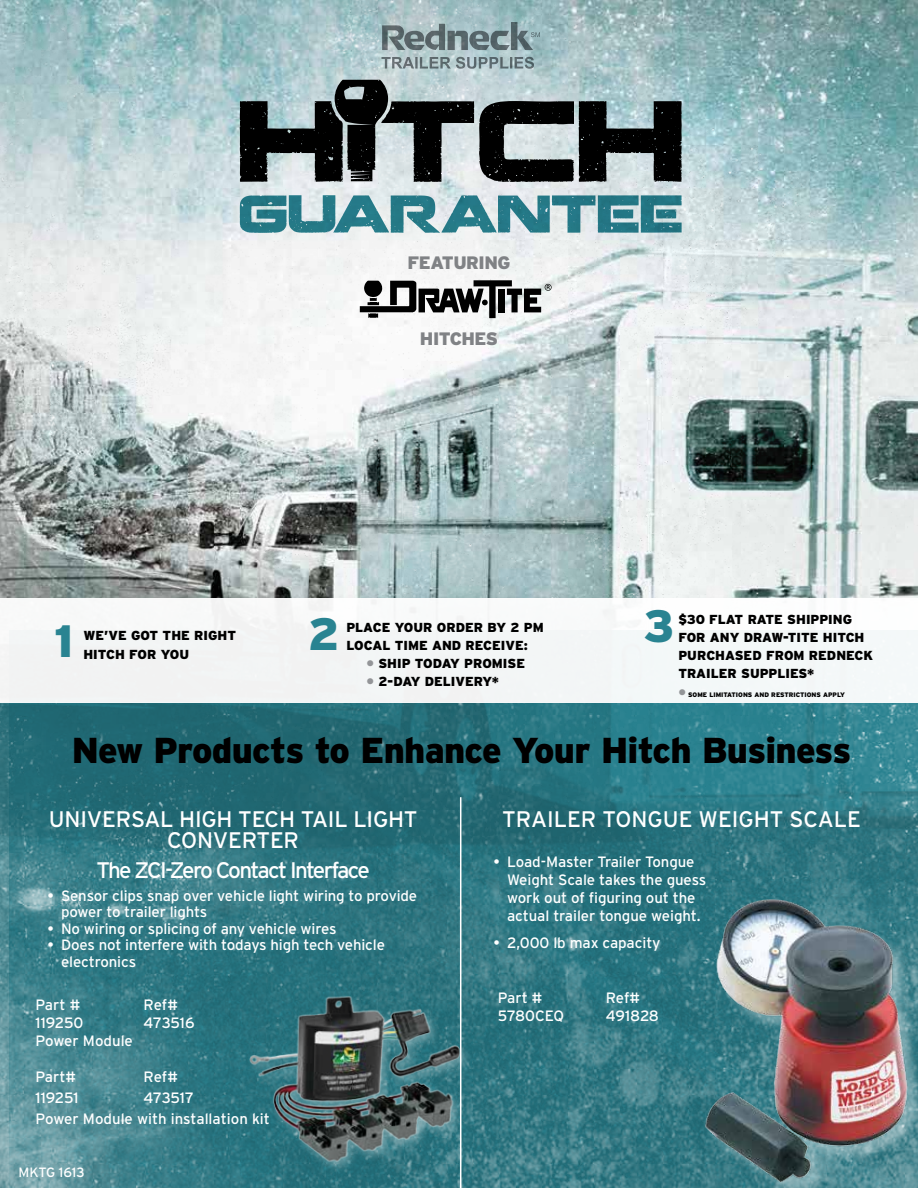
<style>
.page{position:relative;width:918px;height:1188px;background:#fff}
.page>*{position:absolute;margin:0;border:0;box-sizing:border-box;transform-origin:0 0}
.t1{font:900 45.3px "Interstate";color:#298391}
.t2{font:900 36px "Interstate";color:#000}
.t3{font:22.5px/21px "Interstate";letter-spacing:-.01em;color:#fff;text-align:center}
.t4{font:22.5px "Interstate";letter-spacing:-.1em;color:#fff}
.t5{font:900 18px "Interstate";letter-spacing:-.03em;color:#808285}
.t6{font:15px/18px "Interstate";letter-spacing:-.015em;color:#fff}
.t7{font:13.5px "Interstate";letter-spacing:-.01em;color:#fff}
.t8{font:900 13.05px/18.3px "Interstate";color:#000}
.t9{font:900 6.45px "Interstate";color:#000}
.s1{color:#939598}
.s2{font-size:13.05px;color:#939598}
</style>
<div class="page">
<img style="left:0;top:0;width:918px;height:598px">
<svg style="left:0;top:702px;width:918px;height:486px;background:#327983"></svg>
<svg style="left:240px;top:195px;width:442px;height:38px;background:#6ba2ab"></svg>
<svg style="left:381px;top:22px;width:159px;height:47px;background:#8fa3a7"></svg>
<svg style="left:240px;top:80px;width:442px;height:102px;background:#646d6e"></svg>
<div style="left:0;top:598px;width:918px;height:104px;background:#f3f6f7"></div>
<svg style="left:360px;top:280px;width:192px;height:38px"></svg>
<hr style="left:460px;top:797px;width:1px;height:391px;background:#fff">
<img style="left:208px;top:932px;width:295px;height:256px">
<div style="left:707px;top:901px;width:211px;height:287px;background:#fff;opacity:.35"></div>
<img style="left:701px;top:899px;width:210px;height:285px">
<p class="t5" style="left:408px;top:252px;width:104px">FEATURING</p>
<p class="t5" style="left:420px;top:328px;width:80px">HITCHES</p>
<h1 class="t1" style="left:54px;top:614px;width:21px">1</h1>
<p class="t8" style="left:83px;top:626px;width:154px">WE’VE GOT THE RIGHT<br>HITCH FOR YOU</p>
<h1 class="t1" style="left:308px;top:606px;width:33px">2</h1>
<p class="t8" style="left:346px;top:618px;width:199px">PLACE YOUR ORDER BY 2 PM<br>LOCAL TIME AND RECEIVE:</p>
<p class="t8" style="left:366px;top:654px;width:160px"><span class="s1">•</span> SHIP TODAY PROMISE</p>
<p class="t8" style="left:366px;top:673px;width:134px"><span class="s1">•</span> 2-DAY DELIVERY*</p>
<h1 class="t1" style="left:643px;top:598px;width:33px">3</h1>
<p class="t8" style="left:678px;top:610px;width:196px">$30 FLAT RATE SHIPPING<br>FOR ANY DRAW-TITE HITCH<br>PURCHASED FROM REDNECK<br>TRAILER SUPPLIES*</p>
<p class="t9" style="left:678px;top:691px;width:168px"><span class="s2">•</span> SOME LIMITATIONS AND RESTRICTIONS APPLY</p>
<h2 class="t2" style="left:72px;top:729px;width:781px">NEW PRODUCTS TO ENHANCE YOUR HITCH BUSINESS</h2>
<h3 class="t3" style="left:49px;top:809px;width:366px">U niversal high tech tail light converter</h3>
<h3 class="t4" style="left:97px;top:857px;width:275px">The ZCI -Zero Contact I nterface</h3>
<p class="t6" style="left:61px;top:887px;width:358px;line-height:16.5px;text-indent:-14px">• Sensor clips snap over vehicle light wiring to provide power to trailer lights</p>
<p class="t6" style="left:48px;top:919px;width:291px">• No wiring or splicing of any vehicle wires</p>
<p class="t6" style="left:61px;top:937px;width:326px;line-height:16.5px;text-indent:-14px">• Does not interfere with todays high tech vehicle electronics</p>
<p class="t6" style="left:36px;top:996px;width:70px">Part # R</p>
<p class="t6" style="left:154px;top:996px;width:26px">ef#</p>
<p class="t6" style="left:36px;top:1014px;width:49px">119250</p>
<p class="t6" style="left:144px;top:1014px;width:52px">473516</p>
<p class="t6" style="left:36px;top:1032px;width:99px">Power Module</p>
<p class="t6" style="left:36px;top:1068px;width:68px">Part# R</p>
<p class="t6" style="left:154px;top:1068px;width:26px">ef#</p>
<p class="t6" style="left:36px;top:1089px;width:44px">119251</p>
<p class="t6" style="left:36px;top:1087px;width:236px;line-height:21px;text-indent:108px">473517<br>Power Module with installation kit</p>
<p class="t7" style="left:19px;top:1164px;width:68px">MKTG 1613</p>
<h3 class="t3" style="left:502px;top:809px;width:361px">Trailer Tongue Weight Scale</h3>
<p class="t6" style="left:507px;top:853px;width:201px;text-indent:-14px">• Load-Master Trailer Tongue<br>Weight Scale takes the guess work out of figuring out the actual trailer tongue weight.</p>
<p class="t6" style="left:494px;top:934px;width:168px">• 2,000 lb max capacity</p>
<p class="t6" style="left:498px;top:989px;width:70px">Part # R</p>
<p class="t6" style="left:616px;top:989px;width:26px">ef#</p>
<p class="t6" style="left:498px;top:1007px;width:68px">5780CEQ</p>
<p class="t6" style="left:606px;top:1007px;width:55px">491828</p>
</div>
